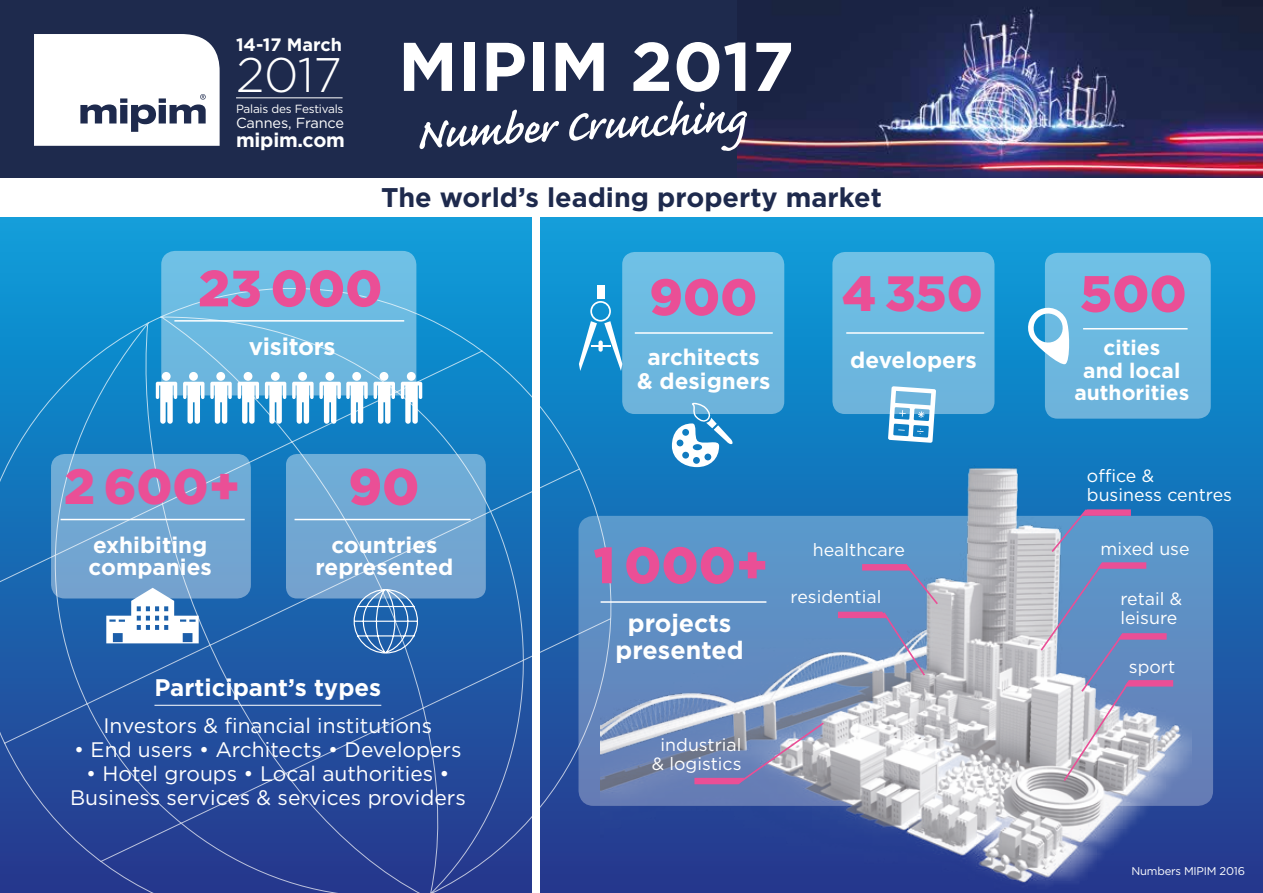
<style>
.page{position:relative;width:1263px;height:893px;background:#fff}
.page>*{position:absolute;margin:0;border:0;box-sizing:border-box;transform-origin:0 0}
.t1{font:700 68.7px "Gotham";color:#fff}
.t2{font:55.65px "Caflisch Script MM 556";color:#fff}
.t3{font:900 51px "Gotham";color:#ea4f96}
.t4{font:900 49.5px "Gotham";color:#ea4f96}
.t5{font:300 48.45px "Gotham";color:#fff}
.t6{font:700 27px "Gotham";color:#1e2a4d}
.t7{font:700 25.05px/26.8px "Gotham";color:#fff;text-align:center}
.t8{font:700 24px "Gotham";color:#fff}
.t9{font:700 22.5px/22.5px "Gotham";color:#fff;text-align:center}
.t10{font:21px/24px "Gotham";color:#fff;text-align:center}
.t11{font:700 21px/22.5px "Gotham";color:#fff;text-align:center}
.t12{font:700 19.65px "Gotham";letter-spacing:-.01em;color:#fff}
.t13{font:700 18px "Gotham";color:#fff}
.t14{font:17.7px/19px "Gotham";color:#fff}
.t15{font:14.55px "Gotham";letter-spacing:-.01em;color:#fff}
.t16{font:11.85px "Gotham";letter-spacing:-.02em;color:#fff}
.t17{font:11.25px "Gotham";letter-spacing:-.02em;color:#fff}
</style>
<div class="page">
<div style="left:540px;top:217px;width:723px;height:675px;background:linear-gradient(to bottom,#0b9fdb,#29388c)"></div>
<div style="left:0;top:217px;width:531px;height:675px;background:#149dd9"></div>
<svg style="left:0;top:243px;width:655px;height:650px"></svg>
<div style="left:0;top:0;width:1263px;height:187px;background:#1e2a4d"></div>
<svg style="left:34px;top:34px;width:186px;height:112px"></svg>
<hr style="left:236px;top:98px;width:107px;height:1px;background:#fff">
<hr style="left:154px;top:705px;width:227px;height:1px;background:#fff">
<img style="left:738px;top:0;width:525px;height:179px">
<div style="left:0;top:179px;width:1263px;height:38px;background:#fff"></div>
<svg style="left:888px;top:414px;width:48px;height:25px"></svg>
<div style="left:832px;top:252px;width:162px;height:162px;background:#6dbae1;border-radius:13px"></div>
<svg style="left:672px;top:414px;width:61px;height:25px"></svg>
<div style="left:597px;top:285px;width:7px;height:14px;background:#fff"></div>
<svg style="left:579px;top:301px;width:43px;height:70px"></svg>
<div style="left:598px;top:340px;width:5px;height:12px;background:#fff;border-radius:2px"></div>
<div style="left:622px;top:252px;width:162px;height:162px;background:#6dbae1;border-radius:13px"></div>
<div style="left:52px;top:455px;width:198px;height:142px;background:#71a8d3;border-radius:13px"></div>
<div style="left:51px;top:454px;width:200px;height:144px;border:2px solid #fff;border-radius:13px"></div>
<hr style="left:61px;top:519px;width:184px;height:1px;background:#fff">
<svg style="left:106px;top:588px;width:93px;height:55px"></svg>
<div style="left:162px;top:252px;width:253px;height:142px;background:#6dbbe2;border-radius:13px"></div>
<div style="left:161px;top:251px;width:255px;height:144px;border:2px solid #fff;border-radius:13px"></div>
<hr style="left:174px;top:320px;width:230px;height:2px;background:#fff">
<div style="left:162px;top:372px;width:9px;height:9px;background:#fff;border-radius:50%"></div>
<div style="left:325px;top:372px;width:9px;height:9px;background:#fff;border-radius:50%"></div>
<svg style="left:156px;top:382px;width:21px;height:42px"></svg>
<div style="left:189px;top:372px;width:9px;height:9px;background:#fff;border-radius:50%"></div>
<svg style="left:183px;top:382px;width:21px;height:42px"></svg>
<div style="left:216px;top:372px;width:9px;height:9px;background:#fff;border-radius:50%"></div>
<svg style="left:210px;top:382px;width:22px;height:42px"></svg>
<div style="left:244px;top:372px;width:8px;height:9px;background:#fff;border-radius:50%"></div>
<svg style="left:238px;top:382px;width:21px;height:42px"></svg>
<div style="left:271px;top:372px;width:9px;height:9px;background:#fff;border-radius:50%"></div>
<svg style="left:265px;top:382px;width:21px;height:42px"></svg>
<div style="left:298px;top:372px;width:9px;height:9px;background:#fff;border-radius:50%"></div>
<div style="left:352px;top:372px;width:9px;height:9px;background:#fff;border-radius:50%"></div>
<svg style="left:292px;top:382px;width:76px;height:42px"></svg>
<div style="left:380px;top:372px;width:8px;height:9px;background:#fff;border-radius:50%"></div>
<svg style="left:374px;top:382px;width:21px;height:42px"></svg>
<div style="left:407px;top:372px;width:9px;height:9px;background:#fff;border-radius:50%"></div>
<svg style="left:401px;top:382px;width:21px;height:42px"></svg>
<div style="left:286px;top:454px;width:200px;height:144px;background:#71a8d3;border-radius:11px"></div>
<hr style="left:295px;top:519px;width:176px;height:1px;background:#fff">
<svg style="left:352px;top:588px;width:67px;height:66px"></svg>
<div style="left:580px;top:517px;width:632px;height:288px;background:linear-gradient(to bottom,#5b9bcd,#697db5);border-radius:14px"></div>
<img style="left:601px;top:439px;width:591px;height:453px">
<svg style="left:838px;top:562px;width:101px;height:115px"></svg>
<svg style="left:694px;top:721px;width:132px;height:65px"></svg>
<svg style="left:1039px;top:561px;width:134px;height:222px"></svg>
<svg style="left:1050px;top:508px;width:81px;height:46px"></svg>
<hr style="left:601px;top:601px;width:165px;height:2px;background:#fff">
<div style="left:1045px;top:253px;width:166px;height:166px;background:#6dbae1;border-radius:13px"></div>
<hr style="left:1083px;top:328px;width:104px;height:1px;background:#fff">
<svg style="left:1025px;top:305px;width:45px;height:61px"></svg>
<p class="t13" style="left:236px;top:32px;width:107px">14-17 March</p>
<h3 class="t5" style="left:236px;top:48px;width:108px">2017</h3>
<p class="t16" style="left:236px;top:101px;width:109px">Palais des Festivals</p>
<p class="t15" style="left:236px;top:114px;width:110px">Cannes, France</p>
<p class="t12" style="left:236px;top:127px;width:110px">mipim.com</p>
<h1 class="t1" style="left:398px;top:21px;width:398px">MIPIM 2017</h1>
<h2 class="t2" style="left:414px;top:107px;width:332px;rotate:-3deg">Number Crunching</h2>
<p class="t6" style="left:381px;top:180px;width:502px">The world’s leading property market</p>
<h3 class="t3" style="left:198px;top:259px;width:186px">23 000</h3>
<p class="t8" style="left:249px;top:330px;width:88px">visitors</p>
<h3 class="t4" style="left:64px;top:458px;width:178px">2 600+</h3>
<p class="t9" style="left:89px;top:533px;width:125px;text-align:left">exhibiting companies</p>
<h3 class="t3" style="left:348px;top:457px;width:72px">90</h3>
<p class="t9" style="left:315px;top:533px;width:139px">countries represented</p>
<p class="t8" style="left:154px;top:672px;width:228px">Participant’s types</p>
<p class="t10" style="left:103px;top:713px;width:330px">Investors &amp; financial institutions</p>
<p class="t10" style="left:74px;top:737px;width:389px">• End users • Architects • Developers</p>
<p class="t10" style="left:70px;top:761px;width:397px">• Hotel groups • Local authorities •<br>Business services &amp; services providers</p>
<h3 class="t3" style="left:649px;top:268px;width:110px">900</h3>
<p class="t9" style="left:637px;top:345px;width:135px;line-height:24px">architects &amp; designers</p>
<h3 class="t4" style="left:842px;top:265px;width:142px">4 350</h3>
<p class="t9" style="left:850px;top:348px;width:128px">developers</p>
<h3 class="t3" style="left:594px;top:536px;width:176px">1 000+</h3>
<p class="t7" style="left:616px;top:609px;width:130px">projects presented</p>
<p class="t14" style="left:813px;top:540px;width:94px">healthcare</p>
<p class="t14" style="left:791px;top:587px;width:92px">residential</p>
<p class="t14" style="left:652px;top:735px;width:91px;text-align:center">industrial &amp; logistics</p>
<h3 class="t3" style="left:1080px;top:264px;width:108px">500</h3>
<p class="t11" style="left:1074px;top:336px;width:116px">cities<br>and local authorities</p>
<p class="t14" style="left:1087px;top:466px;width:147px">office &amp; business centres</p>
<p class="t14" style="left:1100px;top:539px;width:90px">mixed use</p>
<p class="t14" style="left:1120px;top:589px;width:63px">retail &amp; leisure</p>
<p class="t14" style="left:1129px;top:657px;width:48px">sport</p>
<p class="t17" style="left:1131px;top:864px;width:115px">Numbers MIPIM 2016</p>
</div>
